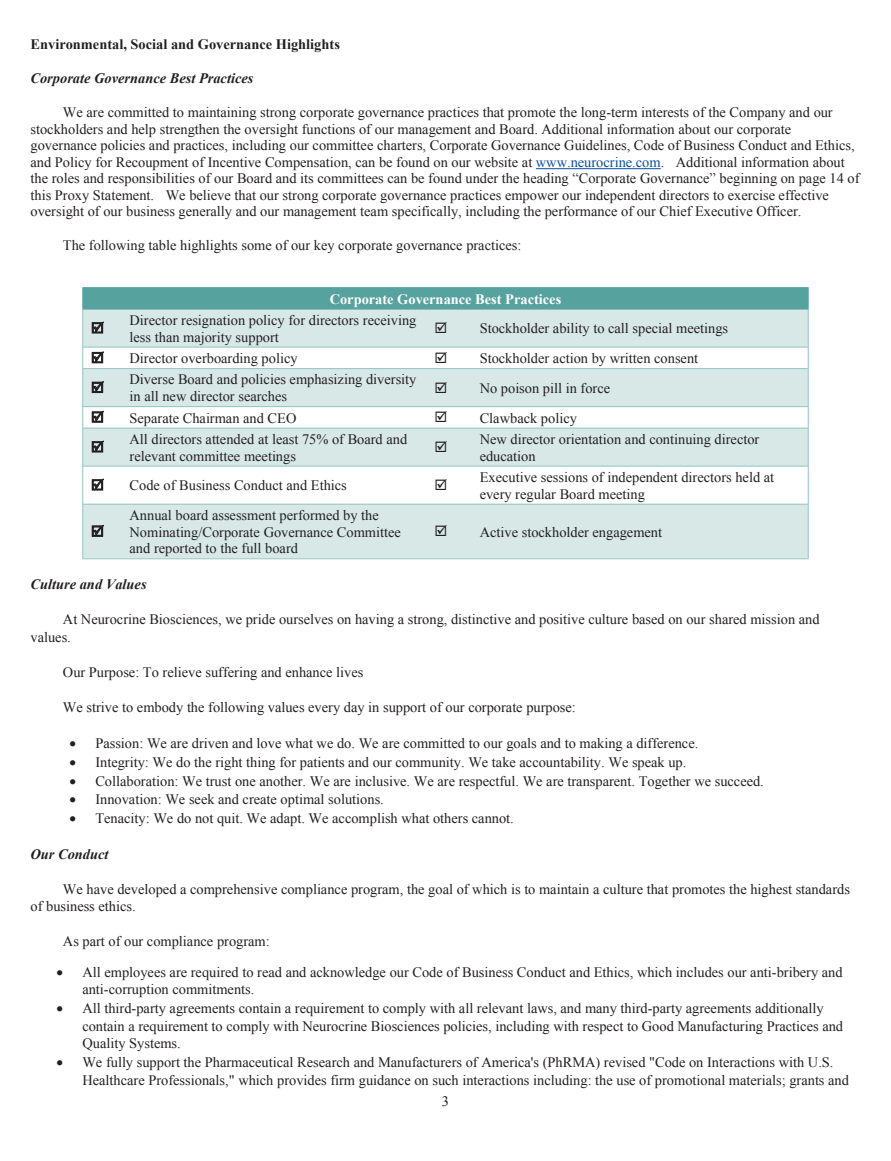
<style>
.page{position:relative;width:891px;height:1161px;background:#fff}
.page>*{position:absolute;margin:0;border:0;box-sizing:border-box;transform-origin:0 0}
.t1{font:14.4px/16.5px "Times New Roman";color:#231f20}
.t2{font:italic 700 14.4px "Times New Roman";color:#231f20}
.t3{font:700 14.4px "Times New Roman";color:#231f20}
.t4{font:700 14.4px "Times New Roman";color:#fff}
.s1{color:#0a4fa2}
</style>
<div class="page">
<hr style="left:536px;top:168px;width:125px;height:1px;background:#0a4fa2">
<div style="left:83px;top:288px;width:725px;height:21px;background:#56a29e"></div>
<div style="left:83px;top:309px;width:38px;height:38px;background:#d7e8e7"></div>
<div style="left:121px;top:309px;width:305px;height:38px;background:#d7e8e7"></div>
<div style="left:426px;top:309px;width:45px;height:38px;background:#d7e8e7"></div>
<div style="left:471px;top:309px;width:337px;height:38px;background:#d7e8e7"></div>
<div style="left:83px;top:369px;width:38px;height:37px;background:#d7e8e7"></div>
<div style="left:121px;top:369px;width:305px;height:37px;background:#d7e8e7"></div>
<div style="left:426px;top:369px;width:45px;height:37px;background:#d7e8e7"></div>
<div style="left:471px;top:369px;width:337px;height:37px;background:#d7e8e7"></div>
<div style="left:83px;top:428px;width:38px;height:38px;background:#d7e8e7"></div>
<div style="left:121px;top:428px;width:305px;height:38px;background:#d7e8e7"></div>
<div style="left:426px;top:428px;width:45px;height:38px;background:#d7e8e7"></div>
<div style="left:471px;top:428px;width:337px;height:38px;background:#d7e8e7"></div>
<div style="left:83px;top:505px;width:38px;height:53px;background:#d7e8e7"></div>
<div style="left:121px;top:505px;width:305px;height:53px;background:#d7e8e7"></div>
<div style="left:426px;top:505px;width:45px;height:53px;background:#d7e8e7"></div>
<div style="left:471px;top:505px;width:337px;height:53px;background:#d7e8e7"></div>
<svg style="left:82px;top:288px;width:1px;height:21px"></svg>
<hr style="left:82px;top:309px;width:1px;height:249px;background:#92c4c2">
<svg style="left:808px;top:288px;width:1px;height:21px"></svg>
<hr style="left:808px;top:309px;width:1px;height:249px;background:#92c4c2">
<hr style="left:82px;top:287px;width:727px;height:1px;background:#56a29e">
<hr style="left:82px;top:309px;width:727px;height:1px;background:#56a29e">
<hr style="left:83px;top:347px;width:725px;height:1px;background:#92c4c2">
<hr style="left:83px;top:368px;width:725px;height:1px;background:#92c4c2">
<hr style="left:83px;top:406px;width:725px;height:1px;background:#92c4c2">
<hr style="left:83px;top:428px;width:725px;height:1px;background:#92c4c2">
<hr style="left:83px;top:466px;width:725px;height:1px;background:#92c4c2">
<hr style="left:83px;top:504px;width:725px;height:1px;background:#92c4c2">
<hr style="left:82px;top:558px;width:727px;height:1px;background:#92c4c2">
<p class="t3" style="left:31px;top:40px;width:311px">Environmental, Social and Governance Highlights</p>
<p class="t2" style="left:31px;top:73px;width:224px">Corporate Governance Best Practices</p>
<p class="t1" style="left:31px;top:105px;width:831px;text-indent:32px">We are committed to maintaining strong corporate governance practices that promote the long-term interests of the Company and our stockholders and help strengthen the oversight functions of our management and Board. Additional information about our corporate governance policies and practices, including our committee charters, Corporate Governance Guidelines, Code of Business Conduct and Ethics, and Policy for Recoupment of Incentive Compensation, can be found on our website at <span class="s1">www.neurocrine.com</span>. Additional information about the roles and responsibilities of our Board and its committees can be found under the heading “Corporate Governance” beginning on page 14 of this Proxy Statement. We believe that our strong corporate governance practices empower our independent directors to exercise effective oversight of our business generally and our management team specifically, including the performance of our Chief Executive Officer.</p>
<p class="t1" style="left:63px;top:239px;width:460px">The following table highlights some of our key corporate governance practices:</p>
<p class="t4" style="left:330px;top:294px;width:233px">Corporate Governance Best Practices</p>
<p class="t1" style="left:130px;top:313px;width:288px">Director resignation policy for directors receiving less than majority support</p>
<p class="t1" style="left:480px;top:322px;width:250px">Stockholder ability to call special meetings</p>
<p class="t1" style="left:130px;top:351px;width:170px">Director overboarding policy</p>
<p class="t1" style="left:480px;top:351px;width:220px">Stockholder action by written consent</p>
<p class="t1" style="left:130px;top:373px;width:288px">Diverse Board and policies emphasizing diversity in all new director searches</p>
<p class="t1" style="left:480px;top:381px;width:132px">No poison pill in force</p>
<p class="t1" style="left:130px;top:411px;width:168px">Separate Chairman and CEO</p>
<p class="t1" style="left:480px;top:411px;width:99px">Clawback policy</p>
<p class="t1" style="left:130px;top:432px;width:279px">All directors attended at least 75% of Board and relevant committee meetings</p>
<p class="t1" style="left:480px;top:432px;width:281px">New director orientation and continuing director education</p>
<p class="t1" style="left:130px;top:479px;width:219px">Code of Business Conduct and Ethics</p>
<p class="t1" style="left:480px;top:470px;width:296px">Executive sessions of independent directors held at every regular Board meeting</p>
<p class="t1" style="left:130px;top:508px;width:273px">Annual board assessment performed by the<br>Nominating/Corporate Governance Committee and reported to the full board</p>
<p class="t1" style="left:480px;top:525px;width:184px">Active stockholder engagement</p>
<p class="t2" style="left:31px;top:579px;width:118px">Culture and Values</p>
<p class="t1" style="left:31px;top:612px;width:791px;line-height:17.7px;text-indent:32px">At Neurocrine Biosciences, we pride ourselves on having a strong, distinctive and positive culture based on our shared mission and values.</p>
<p class="t1" style="left:63px;top:665px;width:302px">Our Purpose: To relieve suffering and enhance lives</p>
<p class="t1" style="left:63px;top:700px;width:515px">We strive to embody the following values every day in support of our corporate purpose:</p>
<p class="t1" style="left:69px;top:736px;width:630px">• Passion: We are driven and love what we do. We are committed to our goals and to making a difference.</p>
<p class="t1" style="left:69px;top:755px;width:619px">• Integrity: We do the right thing for patients and our community. We take accountability. We speak up.</p>
<p class="t1" style="left:69px;top:774px;width:696px">• Collaboration: We trust one another. We are inclusive. We are respectful. We are transparent. Together we succeed.</p>
<p class="t1" style="left:69px;top:793px;width:316px">• Innovation: We seek and create optimal solutions.</p>
<p class="t1" style="left:69px;top:812px;width:446px">• Tenacity: We do not quit. We adapt. We accomplish what others cannot.</p>
<p class="t2" style="left:31px;top:849px;width:80px">Our Conduct</p>
<p class="t1" style="left:31px;top:881px;width:821px;line-height:17.7px;text-indent:32px">We have developed a comprehensive compliance program, the goal of which is to maintain a culture that promotes the highest standards of business ethics.</p>
<p class="t1" style="left:63px;top:935px;width:208px">As part of our compliance program:</p>
<p class="t1" style="left:82px;top:964px;width:762px;line-height:17.7px;text-indent:-26px">• All employees are required to read and acknowledge our Code of Business Conduct and Ethics, which includes our anti-bribery and anti-corruption commitments.</p>
<p class="t1" style="left:82px;top:1001px;width:762px;line-height:17.7px;text-indent:-26px">• All third-party agreements contain a requirement to comply with all relevant laws, and many third-party agreements additionally contain a requirement to comply with Neurocrine Biosciences policies, including with respect to Good Manufacturing Practices and<br>Quality Systems.</p>
<p class="t1" style="left:82px;top:1055px;width:768px;line-height:17.7px;text-indent:-26px">• We fully support the Pharmaceutical Research and Manufacturers of America's (PhRMA) revised "Code on Interactions with U.S.<br>Healthcare Professionals," which provides firm guidance on such interactions including: the use of promotional materials; grants and</p>
<p class="t1" style="left:442px;top:1094px;width:9px">3</p>
</div>
